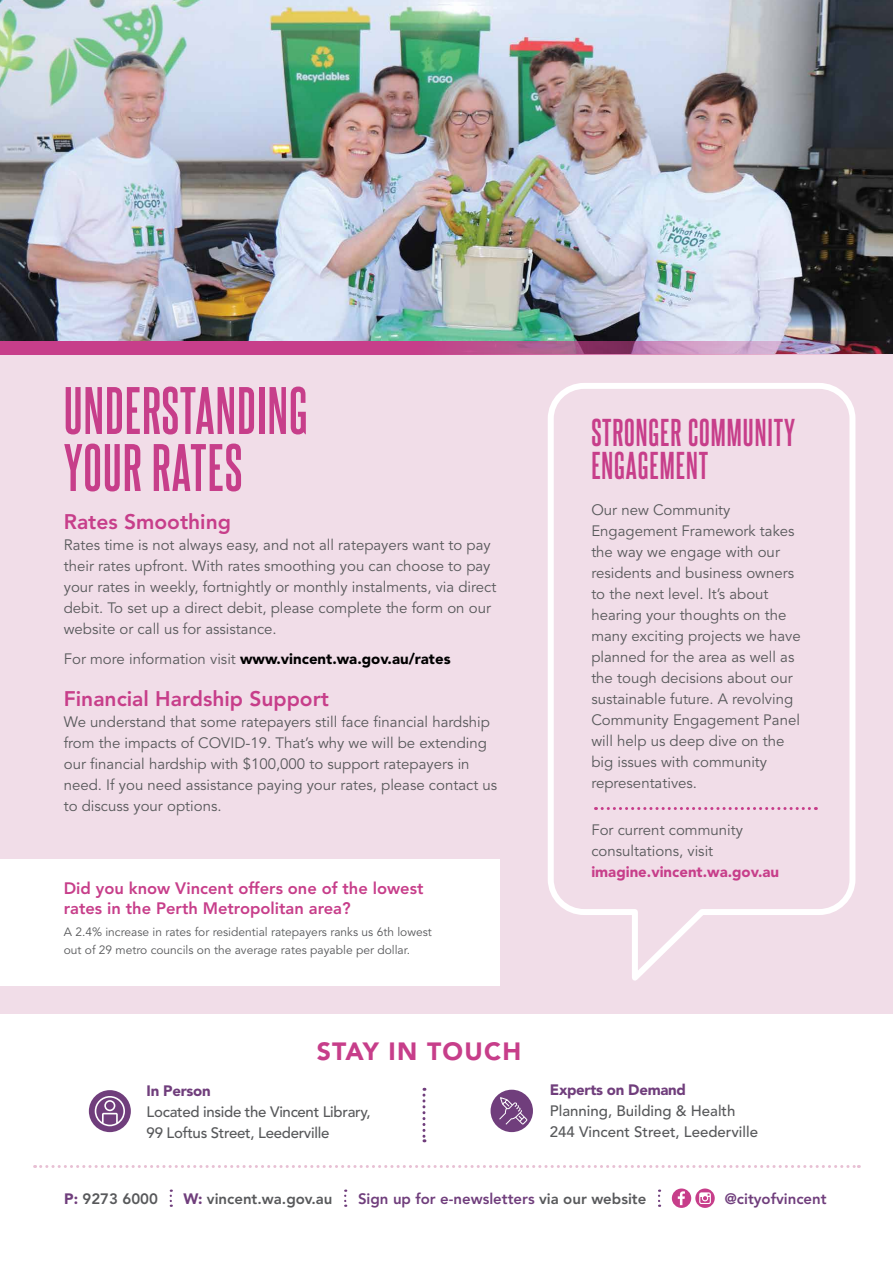
<style>
.page{position:relative;width:893px;height:1263px;background:#fff}
.page>*{position:absolute;margin:0;border:0;box-sizing:border-box;transform-origin:0 0}
.t1{font:700 57px/57px "Steelfish Rg";letter-spacing:.02em;color:#c73e8a}
.t2{font:700 33px/33px "Steelfish Rg";letter-spacing:.03em;color:#c73e8a}
.t3{font:900 24.75px "Avenir LT Std";letter-spacing:.05em;color:#c73e8a}
.t4{font:800 21px "Avenir LT Std";color:#c73e8a}
.t5{font:800 16.5px/19.5px "Avenir LT Std";color:#c73e8a}
.t6{font:15px/21px "Avenir LT Std";color:#58595b}
.t7{font:500 15px/21px "Avenir LT Std";letter-spacing:-.02em;color:#58595b}
.t8{font:500 15px/21px "Avenir LT Std";color:#58595b}
.t9{font:900 15px "Avenir LT Std";color:#000}
.t10{font:800 15px "Avenir LT Std";color:#703e7c}
.t11{font:800 15px "Avenir LT Std";color:#58595b}
.t12{font:900 15px "Avenir LT Std";color:#c73e8a}
.t13{font:900 15px "Avenir LT Std";letter-spacing:-.02em;color:#703e7c}
.t14{font:12px/18px "Avenir LT Std";color:#58595b}
.s1{font-weight:400;color:#58595b}
.s2{font-weight:900;color:#703e7c}
.s3{color:#58595b}
</style>
<div class="page">
<div style="left:0;top:355px;width:893px;height:659px;background:#f1dde8"></div>
<img style="left:0;top:0;width:892px;height:342px">
<div style="left:0;top:859px;width:500px;height:126px;background:#fff"></div>
<svg style="left:892px;top:0;width:1px;height:342px"></svg>
<svg style="left:422px;top:1088px;width:3px;height:54px"></svg>
<svg style="left:170px;top:1189px;width:2px;height:18px"></svg>
<svg style="left:344px;top:1189px;width:2px;height:18px"></svg>
<svg style="left:658px;top:1189px;width:2px;height:18px"></svg>
<svg style="left:35px;top:1165px;width:824px;height:3px"></svg>
<svg style="left:89px;top:1090px;width:42px;height:42px"></svg>
<div style="left:491px;top:1090px;width:42px;height:42px;background:#703e7c;border-radius:50%"></div>
<svg style="left:499px;top:1097px;width:28px;height:28px"></svg>
<svg style="left:0;top:342px;width:893px;height:13px;background:#b95590"></svg>
<svg style="left:548px;top:383px;width:308px;height:598px"></svg>
<svg style="left:595px;top:807px;width:214px;height:3px"></svg>
<svg style="left:672px;top:1188px;width:43px;height:20px"></svg>
<h1 class="t1" style="left:64px;top:381px;width:245px">UNDERSTANDING<br>YOUR RATES</h1>
<h3 class="t4" style="left:64px;top:509px;width:169px">Rates Smoothing</h3>
<p class="t6" style="left:64px;top:535px;width:434px">Rates time is not always easy, and not all ratepayers want to pay their rates upfront. With rates smoothing you can choose to pay your rates in weekly, fortnightly or monthly instalments, via direct debit. To set up a direct debit, please complete the form on our website or call us for assistance.</p>
<p class="t9" style="left:64px;top:649px;width:388px"><span class="s1">For more information visit</span> www.vincent.wa.gov.au/rates</p>
<h3 class="t4" style="left:64px;top:686px;width:267px">Financial Hardship Support</h3>
<p class="t6" style="left:64px;top:711px;width:435px">We understand that some ratepayers still face financial hardship from the impacts of COVID-19. That’s why we will be extending our financial hardship with $100,000 to support ratepayers in need. If you need assistance paying your rates, please contact us to discuss your options.</p>
<p class="t5" style="left:64px;top:878px;width:361px">Did you know Vincent offers one of the lowest rates in the Perth Metropolitan area?</p>
<p class="t14" style="left:64px;top:923px;width:369px">A 2.4% increase in rates for residential ratepayers ranks us 6th lowest out of 29 metro councils on the average rates payable per dollar.</p>
<h2 class="t2" style="left:591px;top:415px;width:205px">STRONGER COMMUNITY<br>ENGAGEMENT</h2>
<p class="t6" style="left:591px;top:500px;width:211px">Our new Community<br>Engagement Framework takes the way we engage with our residents and business owners to the next level. It’s about hearing your thoughts on the many exciting projects we have planned for the area as well as the tough decisions about our sustainable future. A revolving<br>Community Engagement Panel will help us deep dive on the big issues with community representatives.</p>
<p class="t6" style="left:591px;top:819px;width:153px">For current community consultations, visit</p>
<p class="t12" style="left:591px;top:862px;width:189px">imagine.vincent.wa.gov.au</p>
<h3 class="t3" style="left:317px;top:1036px;width:206px">STAY IN TOUCH</h3>
<p class="t13" style="left:147px;top:1081px;width:65px">In Person</p>
<p class="t7" style="left:147px;top:1101px;width:226px">Located inside the Vincent Library,<br>99 Loftus Street, Leederville</p>
<p class="t13" style="left:550px;top:1081px;width:138px">Experts on Demand</p>
<p class="t8" style="left:550px;top:1101px;width:210px">Planning, Building &amp; Health<br>244 Vincent Street, Leederville</p>
<p class="t11" style="left:64px;top:1190px;width:95px"><span class="s2">P:</span> 9273 6000</p>
<p class="t11" style="left:184px;top:1190px;width:150px"><span class="s2">W:</span> vincent.wa.gov.au</p>
<p class="t10" style="left:358px;top:1190px;width:290px">Sign up for e-newsletters <span class="s3">via our website</span></p>
<p class="t10" style="left:725px;top:1190px;width:103px">@cityofvincent</p>
</div>
